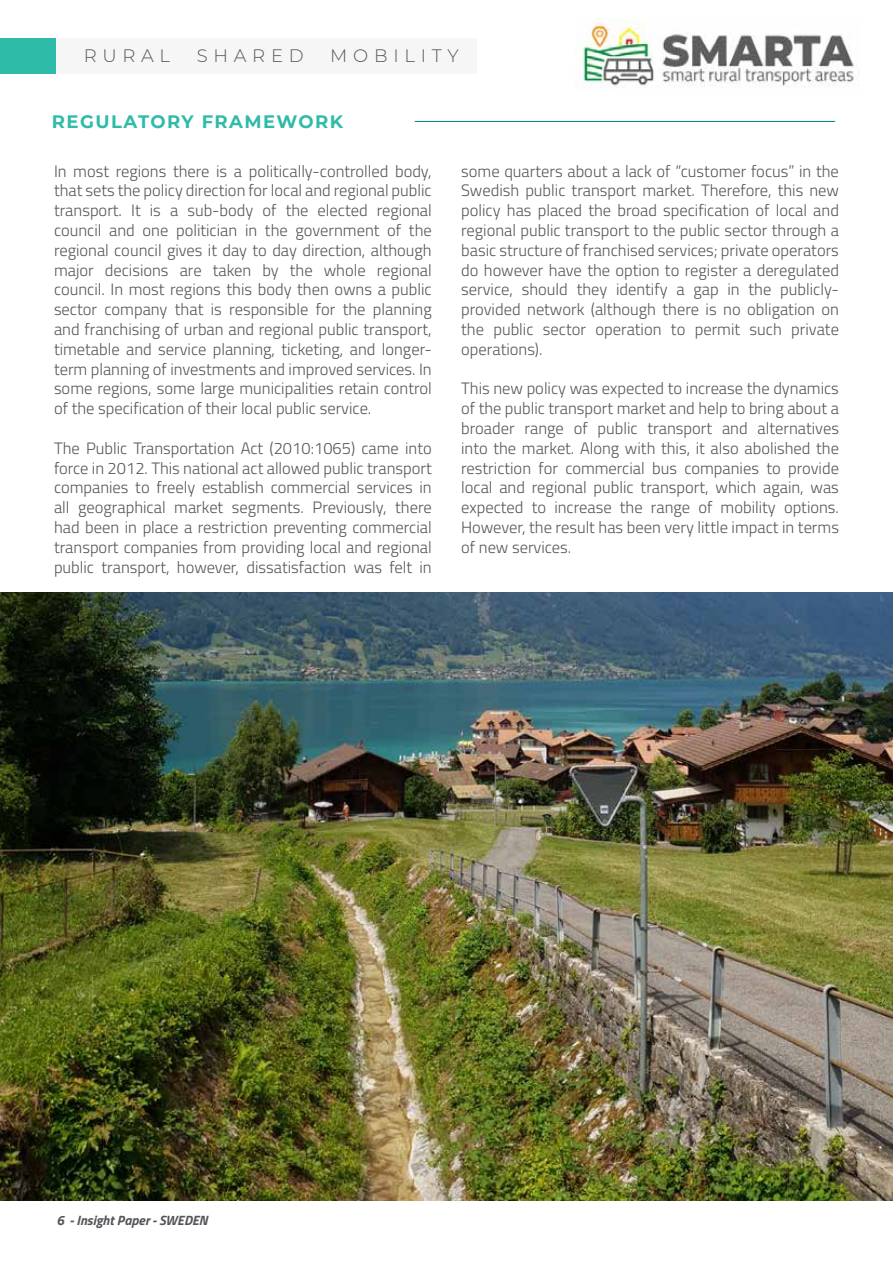
<style>
.page{position:relative;width:893px;height:1263px;background:#fff}
.page>*{position:absolute;margin:0;border:0;box-sizing:border-box;transform-origin:0 0}
.t1{font:300 18px "Montserrat";letter-spacing:.32em;color:#54565a}
.t2{font:700 18px "Montserrat";letter-spacing:.08em;color:#2ebba8}
.t3{font:300 16.5px/19.8px "Titillium Web";color:#54565a;text-align:justify}
.t4{font:italic 700 13.5px "Titillium Web";color:#54565a}
</style>
<div class="page">
<div style="left:56px;top:38px;width:420px;height:36px;background:#f6f6f6"></div>
<div style="left:0;top:38px;width:56px;height:36px;background:#2ebba8"></div>
<img style="left:575px;top:19px;width:280px;height:69px">
<hr style="left:415px;top:121px;width:420px;height:1px;background:#008576">
<img style="left:0;top:592px;width:893px;height:608px">
<p class="t1" style="left:84px;top:44px;width:88px">RURAL</p>
<p class="t1" style="left:197px;top:44px;width:108px">SHARED</p>
<p class="t1" style="left:330px;top:44px;width:130px">MOBILITY</p>
<p class="t2" style="left:52px;top:109px;width:293px">REGULATORY FRAMEWORK</p>
<p class="t3" style="left:54px;top:160px;width:379px">In most regions there is a politically-controlled body, that sets the policy direction for local and regional public transport. It is a sub-body of the elected regional council and one politician in the government of the regional council gives it day to day direction, although major decisions are taken by the whole regional council. In most regions this body then owns a public sector company that is responsible for the planning and franchising of urban and regional public transport, timetable and service planning, ticketing, and longer&shy;term planning of investments and improved services. In some regions, some large municipalities retain control of the specification of their local public service.</p>
<p class="t3" style="left:54px;top:437px;width:379px">The Public Transportation Act (2010:1065) came into force in 2012. This national act allowed public transport companies to freely establish commercial services in all geographical market segments. Previously, there had been in place a restriction preventing commercial transport companies from providing local and regional public transport, however, dissatisfaction was felt in</p>
<p class="t3" style="left:461px;top:160px;width:379px">some quarters about a lack of “customer focus” in the Swedish public transport market. Therefore, this new policy has placed the broad specification of local and regional public transport to the public sector through a basic structure of franchised services; private operators do however have the option to register a deregulated service, should they identify a gap in the publicly&shy;provided network (although there is no obligation on the public sector operation to permit such private operations).</p>
<p class="t3" style="left:461px;top:378px;width:379px">This new policy was expected to increase the dynamics of the public transport market and help to bring about a broader range of public transport and alternatives into the market. Along with this, it also abolished the restriction for commercial bus companies to provide local and regional public transport, which again, was expected to increase the range of mobility options.<br>However, the result has been very little impact in terms of new services.</p>
<p class="t4" style="left:56px;top:1210px;width:153px">6 - Insight Paper - SWEDEN</p>
</div>
